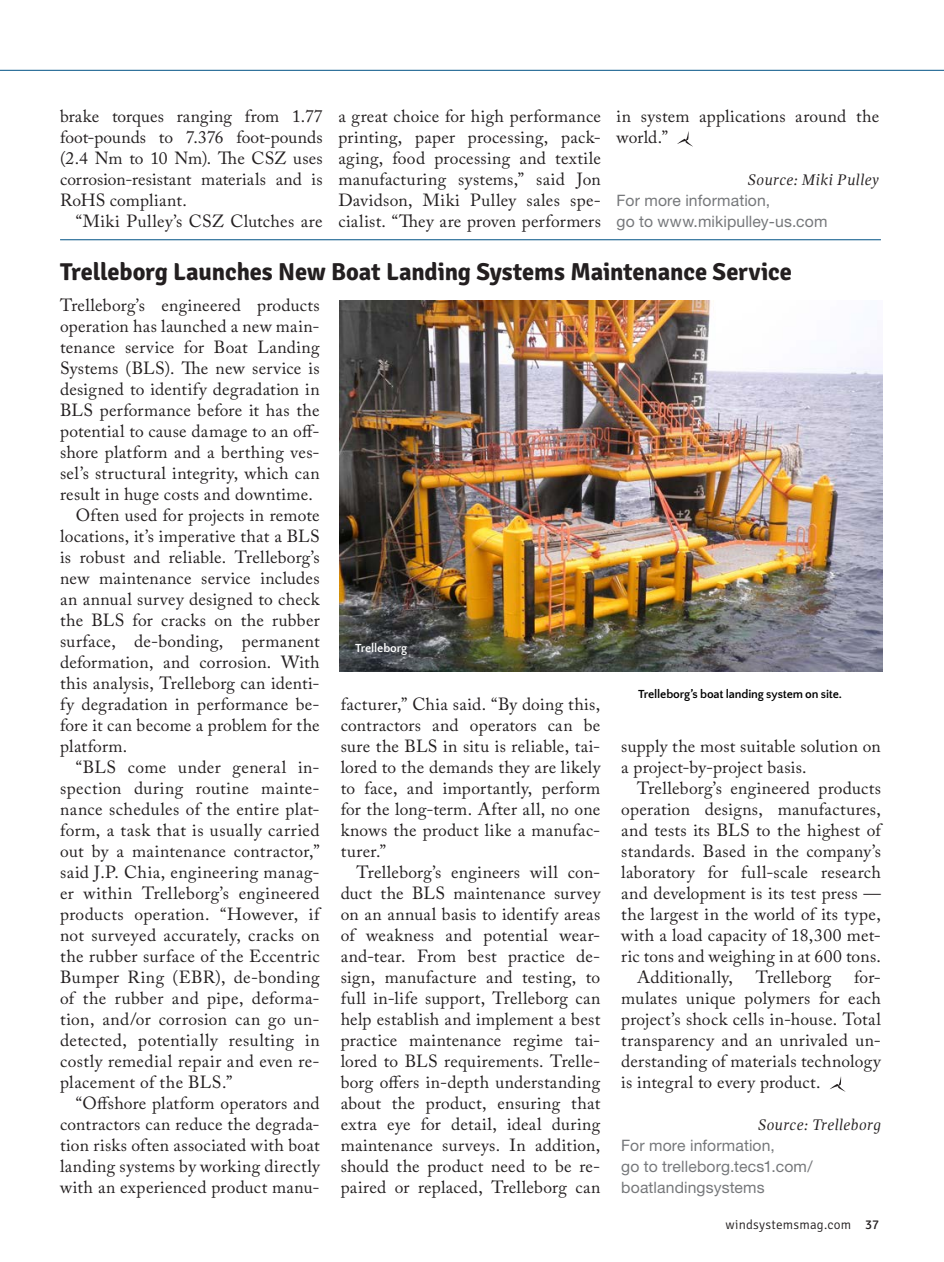
<style>
.page{position:relative;width:944px;height:1262px;background:#fff}
.page>*{position:absolute;margin:0;border:0;box-sizing:border-box;transform-origin:0 0}
.t1{font:700 24.5px "Signika";letter-spacing:-.005em;color:#231f20}
.t2{font:17.5px/21px "Adobe Caslon Pro";letter-spacing:.015em;color:#231f20;text-align:justify}
.t3{font:15.75px/21px "Helvetica Neue";letter-spacing:.01em;color:#76787b}
.t4{font:italic 15.75px "Gandhi Serif";letter-spacing:.025em;color:#231f20}
.t5{font:300 13.12px "Signika";letter-spacing:.02em;color:#231f20}
.t6{font:700 12.25px "Quattrocento Sans";letter-spacing:-.015em;color:#000}
.t7{font:700 12.25px "Quattrocento Sans";letter-spacing:-.015em;color:#fff}
.s1{font-weight:400}
</style>
<div class="page">
<hr style="left:0;top:70px;width:944px;height:1px;background:#005285">
<svg style="left:677px;top:131px;width:16px;height:16px"></svg>
<hr style="left:60px;top:239px;width:821px;height:1px;background:#005285">
<svg style="left:830px;top:1076px;width:16px;height:16px"></svg>
<img style="left:339px;top:300px;width:543px;height:371px">
<p class="t2" style="left:60px;top:105px;width:264px">brake torques ranging from 1.77 foot-pounds to 7.376 foot-pounds (2.4 Nm to 10 Nm). The CSZ uses corrosion-resistant materials and is RoHS compliant.</p>
<p class="t2" style="left:76px;top:210px;width:248px">“Miki Pulley’s CSZ Clutches are</p>
<p class="t2" style="left:338px;top:105px;width:264px">a great choice for high performance printing, paper processing, pack&shy;aging, food processing and textile manufacturing systems,” said Jon Davidson, Miki Pulley sales spe&shy;cialist. “They are proven performers</p>
<p class="t2" style="left:617px;top:105px;width:264px">in system applications around the world.”</p>
<p class="t4" style="left:748px;top:171px;width:133px">Source: Miki Pulley</p>
<p class="t3" style="left:617px;top:190px;width:212px">For more information,<br>go to www.mikipulley-us.com</p>
<h1 class="t1" style="left:60px;top:256px;width:733px">Trelleborg Launches New Boat Landing Systems Maintenance Service</h1>
<p class="t2" style="left:60px;top:294px;width:261px">Trelleborg’s engineered products</p>
<p class="t2" style="left:60px;top:315px;width:261px">operation has launched a new main-</p>
<p class="t2" style="left:60px;top:336px;width:261px">tenance service for Boat Landing</p>
<p class="t2" style="left:60px;top:357px;width:261px">Systems (BLS). The new service is</p>
<p class="t2" style="left:60px;top:378px;width:261px">designed to identify degradation in</p>
<p class="t2" style="left:60px;top:399px;width:261px">BLS performance before it has the</p>
<p class="t2" style="left:60px;top:420px;width:261px">potential to cause damage to an off-</p>
<p class="t2" style="left:60px;top:441px;width:261px">shore platform and a berthing ves-</p>
<p class="t2" style="left:60px;top:462px;width:261px">sel’s structural integrity, which can</p>
<p class="t2" style="left:60px;top:483px;width:254px">result in huge costs and downtime.</p>
<p class="t2" style="left:76px;top:504px;width:245px">Often used for projects in remote</p>
<p class="t2" style="left:60px;top:525px;width:261px">locations, it’s imperative that a BLS</p>
<p class="t2" style="left:60px;top:546px;width:261px">is robust and reliable. Trelleborg’s</p>
<p class="t2" style="left:60px;top:567px;width:261px">new maintenance service includes</p>
<p class="t2" style="left:60px;top:588px;width:261px">an annual survey designed to check</p>
<p class="t2" style="left:60px;top:609px;width:261px">the BLS for cracks on the rubber</p>
<p class="t2" style="left:60px;top:630px;width:261px">surface, de-bonding, permanent</p>
<p class="t2" style="left:60px;top:651px;width:261px">deformation, and corrosion. With</p>
<p class="t2" style="left:60px;top:672px;width:261px">this analysis, Trelleborg can identi-</p>
<p class="t2" style="left:60px;top:693px;width:261px">fy degradation in performance be-</p>
<p class="t2" style="left:60px;top:714px;width:261px">fore it can become a problem for the</p>
<p class="t2" style="left:60px;top:735px;width:69px">platform.</p>
<p class="t2" style="left:76px;top:756px;width:245px">“BLS come under general in-</p>
<p class="t2" style="left:60px;top:777px;width:261px">spection during routine mainte-</p>
<p class="t2" style="left:60px;top:798px;width:261px">nance schedules of the entire plat-</p>
<p class="t2" style="left:60px;top:819px;width:261px">form, a task that is usually carried</p>
<p class="t2" style="left:60px;top:840px;width:261px">out by a maintenance contractor,”</p>
<p class="t2" style="left:60px;top:861px;width:261px">said J.P. Chia, engineering manag-</p>
<p class="t2" style="left:60px;top:882px;width:261px">er within Trelleborg’s engineered</p>
<p class="t2" style="left:60px;top:903px;width:261px">products operation. “However, if</p>
<p class="t2" style="left:60px;top:924px;width:261px">not surveyed accurately, cracks on</p>
<p class="t2" style="left:60px;top:945px;width:261px">the rubber surface of the Eccentric</p>
<p class="t2" style="left:60px;top:966px;width:261px">Bumper Ring (EBR), de-bonding</p>
<p class="t2" style="left:60px;top:987px;width:261px">of the rubber and pipe, deforma-</p>
<p class="t2" style="left:60px;top:1008px;width:261px">tion, and/or corrosion can go un-</p>
<p class="t2" style="left:60px;top:1029px;width:261px">detected, potentially resulting in</p>
<p class="t2" style="left:60px;top:1050px;width:261px">costly remedial repair and even re-</p>
<p class="t2" style="left:60px;top:1071px;width:174px">placement of the BLS.”</p>
<p class="t2" style="left:76px;top:1092px;width:245px">“Offshore platform operators and</p>
<p class="t2" style="left:60px;top:1113px;width:261px">contractors can reduce the degrada-</p>
<p class="t2" style="left:60px;top:1134px;width:261px">tion risks often associated with boat</p>
<p class="t2" style="left:60px;top:1155px;width:261px">landing systems by working directly</p>
<p class="t2" style="left:60px;top:1176px;width:261px">with an experienced product manu-</p>
<p class="t7" style="left:355px;top:641px;width:54px">Trelleborg</p>
<p class="t6" style="left:638px;top:687px;width:205px">Trelleborg’s boat landing system on site.</p>
<p class="t2" style="left:341px;top:693px;width:261px">facturer,” Chia said. “By doing this, contractors and operators can be sure the BLS in situ is reliable, tai&shy;lored to the demands they are likely to face, and importantly, perform for the long-term. After all, no one knows the product like a manufac&shy;turer.”</p>
<p class="t2" style="left:341px;top:861px;width:261px;text-indent:16px">Trelleborg’s engineers will con&shy;duct the BLS maintenance survey on an annual basis to identify areas of weakness and potential wear&shy;and-tear. From best practice de&shy;sign, manufacture and testing, to full in-life support, Trelleborg can help establish and implement a best practice maintenance regime tai&shy;lored to BLS requirements. Trelle&shy;borg offers in-depth understanding about the product, ensuring that extra eye for detail, ideal during maintenance surveys. In addition, should the product need to be re&shy;paired or replaced, Trelleborg can</p>
<p class="t2" style="left:621px;top:735px;width:261px">supply the most suitable solution on a project-by-project basis.</p>
<p class="t2" style="left:637px;top:777px;width:245px">Trelleborg’s engineered products</p>
<p class="t2" style="left:621px;top:798px;width:261px">operation designs, manufactures,</p>
<p class="t2" style="left:621px;top:819px;width:261px">and tests its BLS to the highest of</p>
<p class="t2" style="left:621px;top:840px;width:261px">standards. Based in the company’s</p>
<p class="t2" style="left:621px;top:861px;width:261px">laboratory for full-scale research</p>
<p class="t2" style="left:621px;top:882px;width:261px">and development is its test press —</p>
<p class="t2" style="left:621px;top:903px;width:261px">the largest in the world of its type,</p>
<p class="t2" style="left:621px;top:924px;width:261px">with a load capacity of 18,300 met-</p>
<p class="t2" style="left:621px;top:945px;width:261px">ric tons and weighing in at 600 tons.</p>
<p class="t2" style="left:637px;top:966px;width:97px">Additionally,</p>
<p class="t2" style="left:756px;top:966px;width:77px">Trelleborg</p>
<p class="t2" style="left:621px;top:966px;width:261px;text-indent:233px">for&shy;mulates unique polymers for each project’s shock cells in-house. Total transparency and an unrivaled un&shy;derstanding of materials technology is integral to every product.</p>
<p class="t4" style="left:758px;top:1116px;width:124px">Source: Trelleborg</p>
<p class="t3" style="left:621px;top:1135px;width:193px">For more information,<br>go to trelleborg.tecs1.com/ boatlandingsystems</p>
<p class="t5" style="left:725px;top:1217px;width:155px">windsystemsmag.com <span class="s1">37</span></p>
</div>
